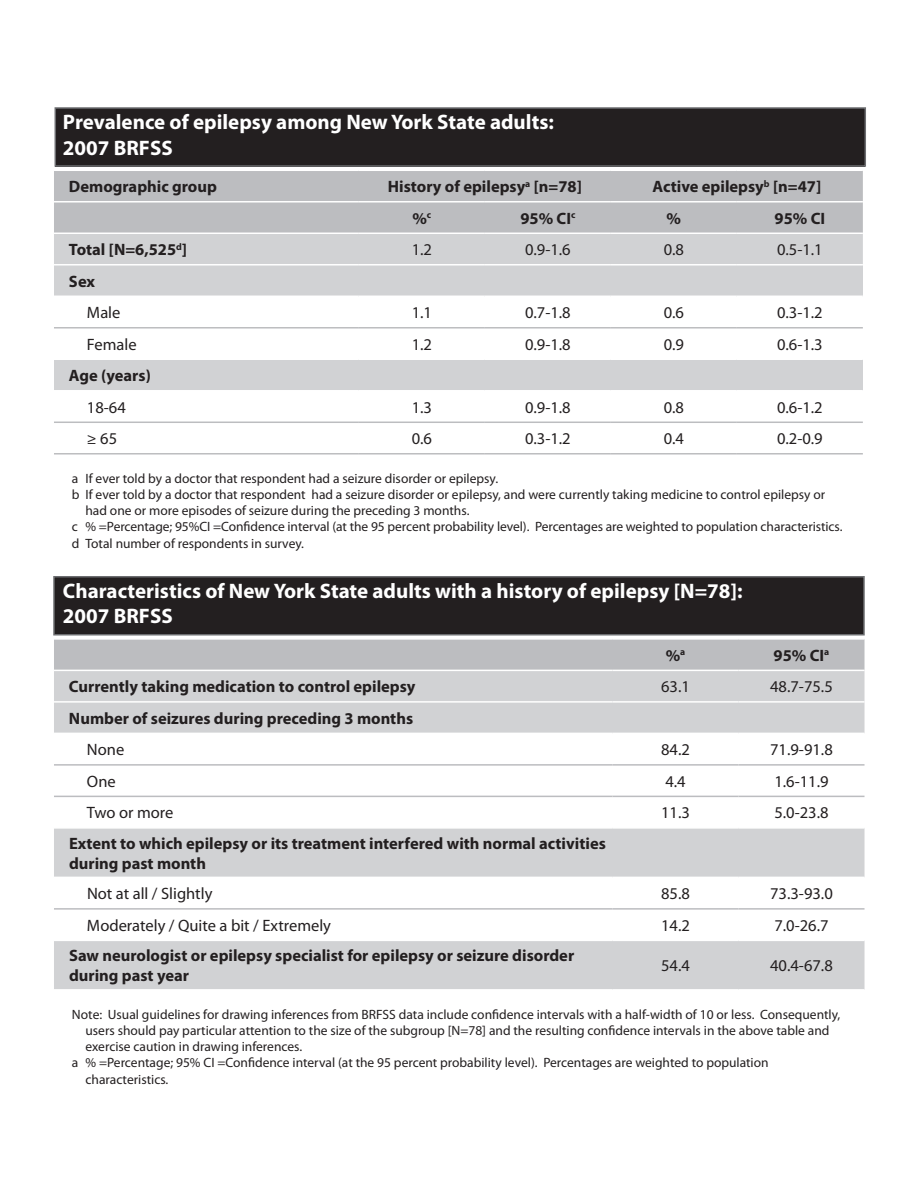
<style>
.page{position:relative;width:918px;height:1188px;background:#fff}
.page>*{position:absolute;margin:0;border:0;box-sizing:border-box;transform-origin:0 0}
.t1{font:700 21px/25.2px "Myriad Pro";color:#fff}
.t2{font:700 16.5px/19.8px "Myriad Pro";color:#231f20}
.t3{font:16.5px "Myriad Pro";color:#231f20}
.t4{font:13.5px "Myriad Pro";color:#231f20}
</style>
<div class="page">
<div style="left:55px;top:108px;width:810px;height:58px;background:#231f20"></div>
<div style="left:55px;top:107px;width:811px;height:60px;border:2px solid #6c6d70"></div>
<div style="left:54px;top:577px;width:810px;height:58px;background:#231f20"></div>
<div style="left:53px;top:576px;width:812px;height:60px;border:2px solid #6c6d70"></div>
<svg style="left:54px;top:171px;width:809px;height:93px;background:#c3c4c7"></svg>
<div style="left:54px;top:265px;width:809px;height:31px;background:#d1d2d4"></div>
<div style="left:54px;top:359px;width:809px;height:32px;background:#d1d2d4"></div>
<hr style="left:54px;top:233px;width:305px;height:1px;background:#fff">
<hr style="left:359px;top:233px;width:126px;height:1px;background:#fff">
<hr style="left:485px;top:233px;width:126px;height:1px;background:#fff">
<hr style="left:611px;top:233px;width:126px;height:1px;background:#fff">
<hr style="left:737px;top:233px;width:126px;height:1px;background:#fff">
<hr style="left:54px;top:264px;width:305px;height:2px;background:#fff">
<hr style="left:359px;top:264px;width:126px;height:2px;background:#fff">
<hr style="left:485px;top:264px;width:126px;height:2px;background:#fff">
<hr style="left:611px;top:264px;width:126px;height:2px;background:#fff">
<hr style="left:737px;top:264px;width:126px;height:2px;background:#fff">
<hr style="left:54px;top:359px;width:305px;height:1px;background:#fff">
<hr style="left:359px;top:359px;width:126px;height:1px;background:#fff">
<hr style="left:485px;top:359px;width:126px;height:1px;background:#fff">
<hr style="left:611px;top:359px;width:126px;height:1px;background:#fff">
<hr style="left:737px;top:359px;width:126px;height:1px;background:#fff">
<hr style="left:54px;top:390px;width:305px;height:2px;background:#fff">
<hr style="left:359px;top:390px;width:126px;height:2px;background:#fff">
<hr style="left:485px;top:390px;width:126px;height:2px;background:#fff">
<hr style="left:611px;top:390px;width:126px;height:2px;background:#fff">
<hr style="left:737px;top:390px;width:126px;height:2px;background:#fff">
<hr style="left:54px;top:327px;width:305px;height:2px;background:#bcbdc0">
<hr style="left:359px;top:327px;width:126px;height:2px;background:#bcbdc0">
<hr style="left:485px;top:327px;width:126px;height:2px;background:#bcbdc0">
<hr style="left:611px;top:327px;width:126px;height:2px;background:#bcbdc0">
<hr style="left:737px;top:327px;width:126px;height:2px;background:#bcbdc0">
<hr style="left:54px;top:422px;width:305px;height:1px;background:#bcbdc0">
<hr style="left:359px;top:422px;width:126px;height:1px;background:#bcbdc0">
<hr style="left:485px;top:422px;width:126px;height:1px;background:#bcbdc0">
<hr style="left:611px;top:422px;width:126px;height:1px;background:#bcbdc0">
<hr style="left:737px;top:422px;width:126px;height:1px;background:#bcbdc0">
<hr style="left:54px;top:453px;width:305px;height:2px;background:#bcbdc0">
<hr style="left:359px;top:453px;width:126px;height:2px;background:#bcbdc0">
<hr style="left:485px;top:453px;width:126px;height:2px;background:#bcbdc0">
<hr style="left:611px;top:453px;width:126px;height:2px;background:#bcbdc0">
<hr style="left:737px;top:453px;width:126px;height:2px;background:#bcbdc0">
<hr style="left:54px;top:201px;width:305px;height:2px;background:#fff">
<hr style="left:359px;top:201px;width:126px;height:2px;background:#fff">
<hr style="left:485px;top:201px;width:126px;height:2px;background:#fff">
<hr style="left:611px;top:201px;width:126px;height:2px;background:#fff">
<hr style="left:737px;top:201px;width:126px;height:2px;background:#fff">
<div style="left:54px;top:640px;width:811px;height:30px;background:#bcbdc0"></div>
<div style="left:54px;top:671px;width:811px;height:62px;background:#d1d2d4"></div>
<div style="left:54px;top:829px;width:811px;height:48px;background:#d1d2d4"></div>
<div style="left:54px;top:941px;width:811px;height:48px;background:#d1d2d4"></div>
<hr style="left:54px;top:701px;width:559px;height:2px;background:#fff">
<hr style="left:613px;top:701px;width:126px;height:2px;background:#fff">
<hr style="left:739px;top:701px;width:126px;height:2px;background:#fff">
<hr style="left:54px;top:764px;width:559px;height:2px;background:#bcbdc0">
<hr style="left:613px;top:764px;width:126px;height:2px;background:#bcbdc0">
<hr style="left:739px;top:764px;width:126px;height:2px;background:#bcbdc0">
<hr style="left:54px;top:796px;width:559px;height:1px;background:#bcbdc0">
<hr style="left:613px;top:796px;width:126px;height:1px;background:#bcbdc0">
<hr style="left:739px;top:796px;width:126px;height:1px;background:#bcbdc0">
<hr style="left:54px;top:908px;width:559px;height:2px;background:#bcbdc0">
<hr style="left:613px;top:908px;width:126px;height:2px;background:#bcbdc0">
<hr style="left:739px;top:908px;width:126px;height:2px;background:#bcbdc0">
<h1 class="t1" style="left:63px;top:110px;width:492px">Prevalence of epilepsy among New York State adults:<br>2007 BRFSS</h1>
<p class="t2" style="left:69px;top:177px;width:149px">Demographic group</p>
<p class="t2" style="left:388px;top:177px;width:196px">History of epilepsy<sup>a</sup> [n=78]</p>
<p class="t2" style="left:653px;top:177px;width:170px">Active epilepsy<sup>b</sup> [n=47]</p>
<p class="t2" style="left:412px;top:208px;width:20px">%<sup>c</sup></p>
<p class="t2" style="left:520px;top:208px;width:57px">95% CI<sup>c</sup></p>
<p class="t2" style="left:667px;top:208px;width:16px">%</p>
<p class="t2" style="left:775px;top:208px;width:52px">95% CI</p>
<p class="t2" style="left:69px;top:240px;width:120px">Total [N=6,525<sup>d</sup>]</p>
<p class="t3" style="left:412px;top:241px;width:22px">1.2</p>
<p class="t3" style="left:525px;top:241px;width:47px">0.9-1.6</p>
<p class="t3" style="left:664px;top:241px;width:22px">0.8</p>
<p class="t3" style="left:777px;top:241px;width:47px">0.5-1.1</p>
<p class="t2" style="left:69px;top:271px;width:28px">Sex</p>
<p class="t3" style="left:87px;top:304px;width:35px">Male</p>
<p class="t3" style="left:412px;top:304px;width:22px">1.1</p>
<p class="t3" style="left:525px;top:304px;width:47px">0.7-1.8</p>
<p class="t3" style="left:664px;top:304px;width:22px">0.6</p>
<p class="t3" style="left:777px;top:304px;width:47px">0.3-1.2</p>
<p class="t3" style="left:87px;top:335px;width:51px">Female</p>
<p class="t3" style="left:412px;top:335px;width:22px">1.2</p>
<p class="t3" style="left:525px;top:335px;width:47px">0.9-1.8</p>
<p class="t3" style="left:664px;top:335px;width:22px">0.9</p>
<p class="t3" style="left:777px;top:335px;width:47px">0.6-1.3</p>
<p class="t2" style="left:69px;top:366px;width:83px">Age (years)</p>
<p class="t3" style="left:87px;top:398px;width:40px">18-64</p>
<p class="t3" style="left:412px;top:398px;width:22px">1.3</p>
<p class="t3" style="left:525px;top:398px;width:47px">0.9-1.8</p>
<p class="t3" style="left:664px;top:398px;width:22px">0.8</p>
<p class="t3" style="left:777px;top:398px;width:47px">0.6-1.2</p>
<p class="t3" style="left:87px;top:430px;width:32px">≥ 65</p>
<p class="t3" style="left:412px;top:430px;width:22px">0.6</p>
<p class="t3" style="left:525px;top:430px;width:47px">0.3-1.2</p>
<p class="t3" style="left:664px;top:430px;width:22px">0.4</p>
<p class="t3" style="left:777px;top:430px;width:47px">0.2-0.9</p>
<p class="t4" style="left:72px;top:471px;width:428px">a If ever told by a doctor that respondent had a seizure disorder or epilepsy.</p>
<p class="t4" style="left:72px;top:487px;width:755px">b If ever told by a doctor that respondent had a seizure disorder or epilepsy, and were currently taking medicine to control epilepsy or</p>
<p class="t4" style="left:85px;top:503px;width:385px">had one or more episodes of seizure during the preceding 3 months.</p>
<p class="t4" style="left:72px;top:519px;width:772px">c % =Percentage; 95%CI =Confidence interval (at the 95 percent probability level). Percentages are weighted to population characteristics.</p>
<p class="t4" style="left:72px;top:536px;width:234px">d Total number of respondents in survey.</p>
<h1 class="t1" style="left:63px;top:579px;width:681px">Characteristics of New York State adults with a history of epilepsy [N=78]:<br>2007 BRFSS</h1>
<p class="t2" style="left:666px;top:646px;width:21px">%<sup>a</sup></p>
<p class="t2" style="left:774px;top:646px;width:57px">95% CI<sup>a</sup></p>
<p class="t2" style="left:69px;top:677px;width:348px">Currently taking medication to control epilepsy</p>
<p class="t3" style="left:661px;top:678px;width:30px">63.1</p>
<p class="t3" style="left:770px;top:678px;width:64px">48.7-75.5</p>
<p class="t2" style="left:69px;top:709px;width:346px">Number of seizures during preceding 3 months</p>
<p class="t3" style="left:87px;top:741px;width:39px">None</p>
<p class="t3" style="left:661px;top:741px;width:30px">84.2</p>
<p class="t3" style="left:770px;top:741px;width:64px">71.9-91.8</p>
<p class="t3" style="left:87px;top:772px;width:30px">One</p>
<p class="t3" style="left:665px;top:772px;width:22px">4.4</p>
<p class="t3" style="left:774px;top:772px;width:56px">1.6-11.9</p>
<p class="t3" style="left:87px;top:804px;width:88px">Two or more</p>
<p class="t3" style="left:661px;top:804px;width:30px">11.3</p>
<p class="t3" style="left:774px;top:804px;width:56px">5.0-23.8</p>
<p class="t2" style="left:69px;top:834px;width:538px">Extent to which epilepsy or its treatment interfered with normal activities during past month</p>
<p class="t3" style="left:87px;top:885px;width:127px">Not at all / Slightly</p>
<p class="t3" style="left:661px;top:885px;width:30px">85.8</p>
<p class="t3" style="left:770px;top:885px;width:64px">73.3-93.0</p>
<p class="t3" style="left:87px;top:916px;width:246px">Moderately / Quite a bit / Extremely</p>
<p class="t3" style="left:661px;top:916px;width:30px">14.2</p>
<p class="t3" style="left:774px;top:916px;width:56px">7.0-26.7</p>
<p class="t2" style="left:69px;top:946px;width:507px">Saw neurologist or epilepsy specialist for epilepsy or seizure disorder during past year</p>
<p class="t3" style="left:661px;top:957px;width:30px">54.4</p>
<p class="t3" style="left:770px;top:957px;width:64px">40.4-67.8</p>
<p class="t4" style="left:72px;top:1007px;width:770px">Note: Usual guidelines for drawing inferences from BRFSS data include confidence intervals with a half-width of 10 or less. Consequently,</p>
<p class="t4" style="left:85px;top:1023px;width:746px">users should pay particular attention to the size of the subgroup [N=78] and the resulting confidence intervals in the above table and</p>
<p class="t4" style="left:85px;top:1039px;width:218px">exercise caution in drawing inferences.</p>
<p class="t4" style="left:72px;top:1056px;width:698px">a % =Percentage; 95% CI =Confidence interval (at the 95 percent probability level). Percentages are weighted to population</p>
<p class="t4" style="left:85px;top:1072px;width:84px">characteristics.</p>
</div>
